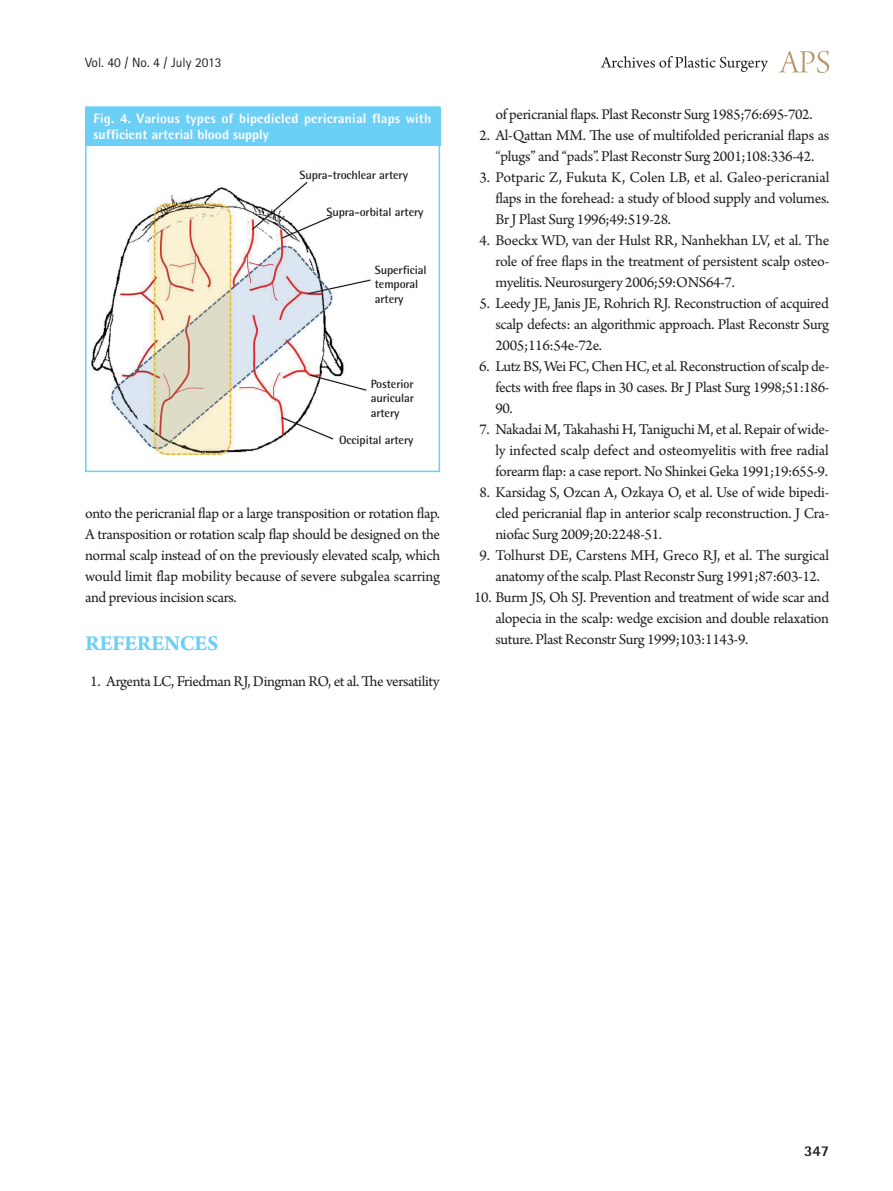
<style>
.page{position:relative;width:893px;height:1191px;background:#fff}
.page>*{position:absolute;margin:0;border:0;box-sizing:border-box;transform-origin:0 0}
.대제목{font:700 22.5px "Arno Pro";letter-spacing:-.02em;color:#6bcff6}
.참고문헌{font:15.75px/21px "Arno Pro";letter-spacing:-.02em;color:#231f20;text-align:justify}
.본문_성형{font:15.75px/21px "Arno Pro";letter-spacing:-.015em;color:#231f20;text-align:justify}
.t1{font:800 15px "Rotis Semi Sans Std";color:#231f20}
.표_그림_제목_볼드{font:800 13.5px/16.2px "Rotis Semi Sans Std";letter-spacing:.015em;color:#fff}
.t2{font:13.5px "Rotis Sans Serif Std";color:#231f20}
.표_그림_지문__8pt{font:700 12px "Rotis Semi Sans Std";letter-spacing:-.01em;color:#231f20}
</style>
<div class="page">
<svg style="left:779px;top:51px;width:50px;height:22px"></svg>
<svg style="left:601px;top:56px;width:167px;height:16px"></svg>
<img style="left:92px;top:181px;width:279px;height:273px">
<div style="left:85px;top:106px;width:355px;height:366px;border:2px solid #6bcff6"></div>
<div style="left:85px;top:107px;width:355px;height:38px;background:#6bcff6"></div>
<p class="t2" style="left:85px;top:54px;width:138px">Vol. 40 / No. 4 / July 2013</p>
<p class="표_그림_제목_볼드" style="left:94px;top:110px;width:339px">Fig. 4. Various types of bipedicled pericranial flaps with sufficient arterial blood supply</p>
<p class="표_그림_지문__8pt" style="left:300px;top:167px;width:110px">Supra-trochlear artery</p>
<p class="표_그림_지문__8pt" style="left:327px;top:204px;width:98px">Supra-orbital artery</p>
<p class="표_그림_지문__8pt" style="left:375px;top:262px;width:53px">Superficial</p>
<p class="표_그림_지문__8pt" style="left:375px;top:277px;width:45px">temporal</p>
<p class="표_그림_지문__8pt" style="left:375px;top:291px;width:30px">artery</p>
<p class="표_그림_지문__8pt" style="left:371px;top:376px;width:44px">Posterior</p>
<p class="표_그림_지문__8pt" style="left:371px;top:391px;width:45px">auricular</p>
<p class="표_그림_지문__8pt" style="left:371px;top:405px;width:30px">artery</p>
<p class="표_그림_지문__8pt" style="left:339px;top:432px;width:76px">Occipital artery</p>
<p class="표_그림_지문__8pt" style="left:390px;top:432px;width:4px">.</p>
<p class="본문_성형" style="left:85px;top:504px;width:357px">onto the pericranial flap or a large transposition or rotation flap.<br>A transposition or rotation scalp flap should be designed on the normal scalp instead of on the previously elevated scalp, which would limit flap mobility because of severe subgalea scarring and previous incision scars.</p>
<p class="대제목" style="left:85px;top:630px;width:135px">REFERENCES</p>
<p class="참고문헌" style="left:90px;top:672px;width:351px">1. Argenta LC, Friedman RJ, Dingman RO, et al. The versatility</p>
<p class="참고문헌" style="left:495px;top:105px;width:319px">of pericranial flaps. Plast Reconstr Surg 1985;76:695-702.</p>
<p class="참고문헌" style="left:479px;top:126px;width:351px;text-align:center">2. Al-Qattan MM. The use of multifolded pericranial flaps as “plugs” and “pads”. Plast Reconstr Surg 2001;108:336-42.</p>
<p class="참고문헌" style="left:495px;top:168px;width:335px;text-indent:-16px">3. Potparic Z, Fukuta K, Colen LB, et al. Galeo-pericranial flaps in the forehead: a study of blood supply and volumes.<br>Br J Plast Surg 1996;49:519-28.</p>
<p class="참고문헌" style="left:495px;top:231px;width:335px;text-indent:-16px">4. Boeckx WD, van der Hulst RR, Nanhekhan LV, et al. The role of free flaps in the treatment of persistent scalp osteo&shy;myelitis. Neurosurgery 2006;59:ONS64-7.</p>
<p class="참고문헌" style="left:495px;top:294px;width:335px;text-indent:-16px">5. Leedy JE, Janis JE, Rohrich RJ. Reconstruction of acquired scalp defects: an algorithmic approach. Plast Reconstr Surg 2005;116:54e-72e.</p>
<p class="참고문헌" style="left:495px;top:357px;width:335px;text-indent:-16px">6. Lutz BS, Wei FC, Chen HC, et al. Reconstruction of scalp de&shy;fects with free flaps in 30 cases. Br J Plast Surg 1998;51:186- 90.</p>
<p class="참고문헌" style="left:495px;top:420px;width:335px;text-indent:-16px">7. Nakadai M, Takahashi H, Taniguchi M, et al. Repair of wide&shy;ly infected scalp defect and osteomyelitis with free radial forearm flap: a case report. No Shinkei Geka 1991;19:655-9.</p>
<p class="참고문헌" style="left:495px;top:483px;width:335px;text-indent:-16px">8. Karsidag S, Ozcan A, Ozkaya O, et al. Use of wide bipedi&shy;cled pericranial flap in anterior scalp reconstruction. J Cra&shy;niofac Surg 2009;20:2248-51.</p>
<p class="참고문헌" style="left:479px;top:546px;width:351px;text-align:center">9. Tolhurst DE, Carstens MH, Greco RJ, et al. The surgical anatomy of the scalp. Plast Reconstr Surg 1991;87:603-12.</p>
<p class="참고문헌" style="left:495px;top:588px;width:335px;text-indent:-21px">10. Burm JS, Oh SJ. Prevention and treatment of wide scar and alopecia in the scalp: wedge excision and double relaxation suture. Plast Reconstr Surg 1999;103:1143-9.</p>
<p class="t1" style="left:804px;top:1141px;width:27px">347</p>
</div>
